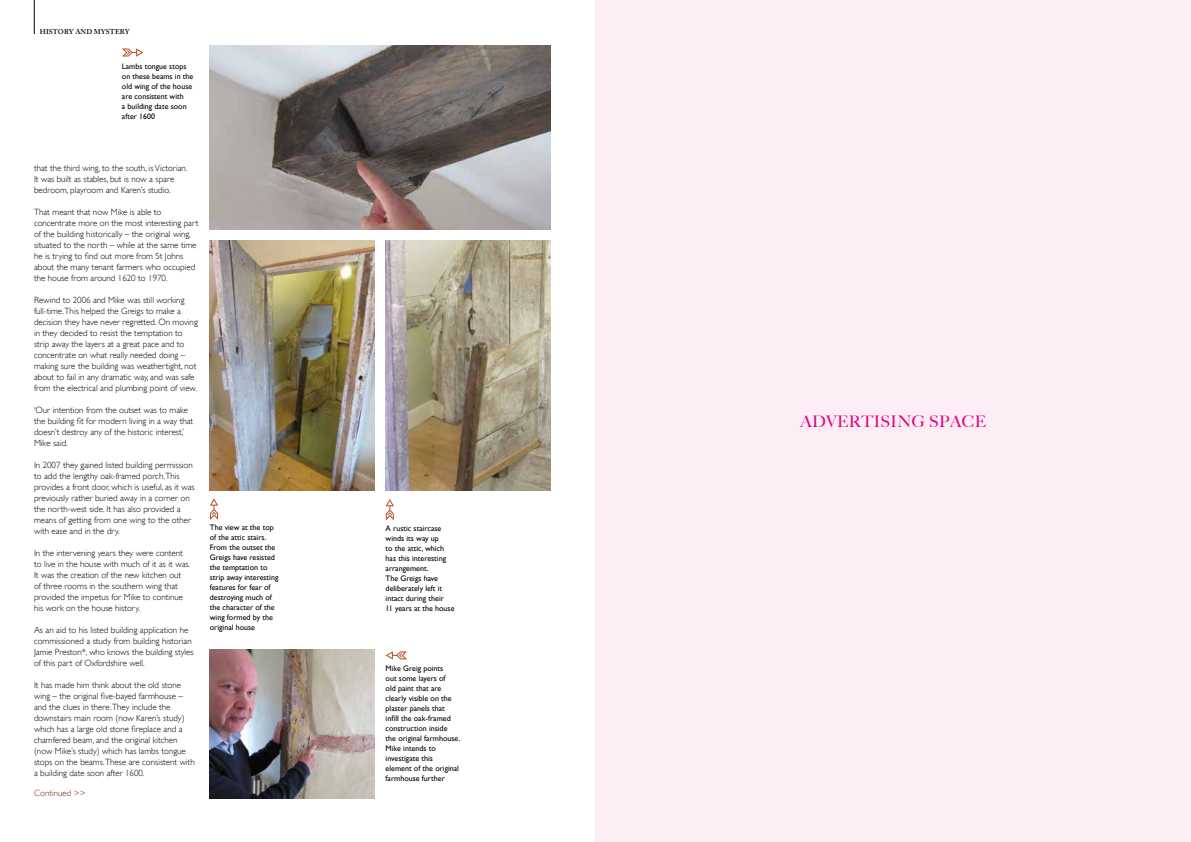
<style>
.page{position:relative;width:1191px;height:842px;background:#fff}
.page>*{position:absolute;margin:0;border:0;box-sizing:border-box;transform-origin:0 0}
.t1{font:500 16px "Big Caslon";letter-spacing:.025em;color:#e6007d}
.t2{font:300 9px/11px "Gill Sans";color:#000}
.t3{font:300 9px "Gill Sans";color:#6d2d12}
.t4{font:8px/10px "Gill Sans";color:#000}
.t5{font:600 7px "Adobe Caslon Pro";letter-spacing:.015em;color:#000}
</style>
<div class="page">
<hr style="left:34px;top:0;width:1px;height:34px;background:#000">
<div style="left:595px;top:0;width:596px;height:842px;background:#fdeef6"></div>
<svg style="left:122px;top:48px;width:21px;height:9px"></svg>
<img style="left:210px;top:45px;width:340px;height:185px">
<img style="left:210px;top:241px;width:164px;height:249px">
<img style="left:386px;top:241px;width:164px;height:249px">
<svg style="left:210px;top:498px;width:8px;height:22px"></svg>
<svg style="left:386px;top:499px;width:8px;height:21px"></svg>
<img style="left:210px;top:649px;width:164px;height:149px">
<svg style="left:386px;top:651px;width:21px;height:8px"></svg>
<p class="t5" style="left:40px;top:27px;width:91px">HISTORY AND MYSTERY</p>
<p class="t4" style="left:122px;top:61px;width:73px">Lambs tongue stops on these beams in the old wing of the house are consistent with<br>a building date soon after 1600</p>
<p class="t2" style="left:34px;top:162px;width:155px">that the third wing, to the south, is Victorian.<br>It was built as stables, but is now a spare bedroom, playroom and Karen’s studio.</p>
<p class="t2" style="left:34px;top:206px;width:166px">That meant that now Mike is able to concentrate more on the most interesting part of the building historically – the original wing, situated to the north – while at the same time he is trying to find out more from St Johns about the many tenant farmers who occupied the house from around 1620 to 1970.</p>
<p class="t2" style="left:34px;top:294px;width:165px">Rewind to 2006 and Mike was still working full-time.This helped the Greigs to make a decision they have never regretted. On moving in they decided to resist the temptation to strip away the layers at a great pace and to concentrate on what really needed doing – making sure the building was weathertight, not about to fail in any dramatic way, and was safe from the electrical and plumbing point of view.</p>
<p class="t2" style="left:34px;top:404px;width:161px">‘Our intention from the outset was to make the building fit for modern living in a way that doesn’t destroy any of the historic interest,’ Mike said.</p>
<p class="t2" style="left:34px;top:459px;width:162px">In 2007 they gained listed building permission to add the lengthy oak-framed porch.This provides a front door, which is useful, as it was previously rather buried away in a corner on the north-west side. It has also provided a means of getting from one wing to the other with ease and in the dry.</p>
<p class="t2" style="left:34px;top:547px;width:158px">In the intervening years they were content to live in the house with much of it as it was.<br>It was the creation of the new kitchen out of three rooms in the southern wing that provided the impetus for Mike to continue his work on the house history.</p>
<p class="t2" style="left:34px;top:624px;width:161px">As an aid to his listed building application he commissioned a study from building historian Jamie Preston*, who knows the building styles of this part of Oxfordshire well.</p>
<p class="t2" style="left:34px;top:679px;width:162px">It has made him think about the old stone wing – the original five-bayed farmhouse – and the clues in there.They include the downstairs main room (now Karen’s study) which has a large old stone fireplace and a chamfered beam, and the original kitchen (now Mike’s study) which has lambs tongue stops on the beams.These are consistent with a building date soon after 1600.</p>
<p class="t3" style="left:34px;top:788px;width:53px">Continued &gt;&gt;</p>
<p class="t4" style="left:210px;top:523px;width:70px">The view at the top of the attic stairs.<br>From the outset the<br>Greigs have resisted the temptation to strip away interesting features for fear of destroying much of the character of the wing formed by the original house</p>
<p class="t4" style="left:386px;top:523px;width:70px">A rustic staircase winds its way up<br>to the attic, which has this interesting arrangement.<br>The Greigs have deliberately left it intact during their<br>11 years at the house</p>
<p class="t4" style="left:386px;top:663px;width:76px">Mike Greig points<br>out some layers of<br>old paint that are clearly visible on the plaster panels that<br>infill the oak-framed construction inside<br>the original farmhouse.<br>Mike intends to investigate this element of the original farmhouse further</p>
<h1 class="t1" style="left:800px;top:412px;width:187px">ADVERTISING SPACE</h1>
</div>
